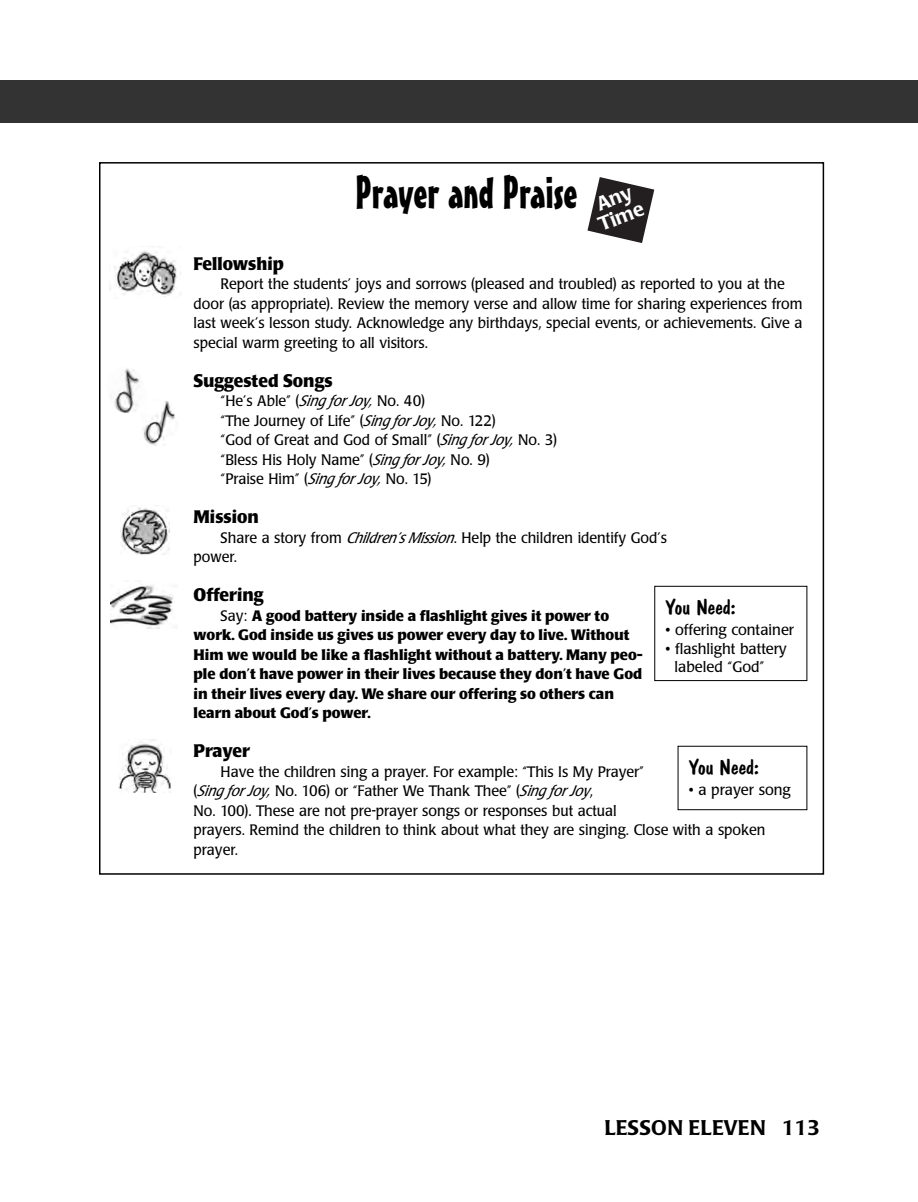
<style>
.page{position:relative;width:918px;height:1202px;background:#fff}
.page>*{position:absolute;margin:0;border:0;box-sizing:border-box;transform-origin:0 0}
.t1{font:45px "Mister Earl BT";color:#000}
.t2{font:21px "Dom Casual D";color:#000;scale:1.05 1}
.t3{font:500 21px "Poppl Laudatio";color:#000}
.t4{font:500 19.5px/19.5px "Poppl Laudatio";color:#fff}
.t5{font:700 18px "Poppl Laudatio";color:#000;scale:.95 1}
.t6{font:15px/19.5px "Poppl Laudatio";color:#000;scale:.95 1}
.t7{font:700 15px/19.5px "Poppl Laudatio";color:#000}
.t8{font:15px/18.3px "Poppl Laudatio";color:#000}
.s1{font-style:italic}
.s2{font-weight:400}
</style>
<div class="page">
<div style="left:0;top:80px;width:27px;height:43px;background:#333"></div>
<img style="left:114px;top:250px;width:63px;height:47px">
<img style="left:111px;top:368px;width:29px;height:45px">
<img style="left:120px;top:507px;width:49px;height:47px">
<img style="left:110px;top:584px;width:63px;height:44px">
<img style="left:118px;top:739px;width:53px;height:54px">
<img style="left:141px;top:399px;width:37px;height:47px;border-radius:19px">
<div style="left:27px;top:80px;width:891px;height:43px;background:#333"></div>
<svg style="left:587px;top:177px;width:67px;height:66px"></svg>
<div style="left:678px;top:746px;width:129px;height:64px;border:1px solid #000"></div>
<div style="left:654px;top:586px;width:153px;height:95px;border:1px solid #000"></div>
<h1 class="t1" style="left:356px;top:176px;width:224px">Prayer and Praise</h1>
<h3 class="t4" style="left:589px;top:199px;width:49px;rotate:-21deg">Any<br>Time</h3>
<p class="t5" style="left:194px;top:256px;width:96px">Fellowship</p>
<p class="t6" style="left:194px;top:276px;width:642px;text-indent:27px">Report the students’ joys and sorrows (pleased and troubled) as reported to you at the door (as appropriate). Review the memory verse and allow time for sharing experiences from last week’s lesson study. Acknowledge any birthdays, special events, or achievements. Give a special warm greeting to all visitors.</p>
<p class="t5" style="left:194px;top:373px;width:148px">Suggested Songs</p>
<p class="t6" style="left:221px;top:393px;width:356px">“He’s Able” (<span class="s1">Sing for Joy,</span> No. 40)<br>“The Journey of Life” (<span class="s1">Sing for Joy,</span> No. 122)<br>“God of Great and God of Small” (<span class="s1">Sing for Joy,</span> No. 3) “Bless His Holy Name” (<span class="s1">Sing for Joy,</span> No. 9)<br>“Praise Him” (<span class="s1">Sing for Joy,</span> No. 15)</p>
<p class="t5" style="left:194px;top:510px;width:70px">Mission</p>
<p class="t6" style="left:194px;top:529px;width:500px;text-indent:27px">Share a story from <span class="s1">Children’sMission</span>. Help the children identify God’s power.</p>
<p class="t5" style="left:194px;top:588px;width:75px">Offering</p>
<p class="t7" style="left:194px;top:607px;width:451px;text-indent:27px"><span class="s2">Say:</span> A good battery inside a flashlight gives it power to work. God inside us gives us power every day to live. Without Him we would be like a flashlight without a battery. Many peo&shy;ple don’t have power in their lives because they don’t have God in their lives every day. We share our offering so others can learn about God’s power.</p>
<p class="t5" style="left:194px;top:744px;width:61px">Prayer</p>
<p class="t6" style="left:194px;top:763px;width:604px;text-indent:27px">Have the children sing a prayer. For example: “This Is My Prayer”<br>(<span class="s1">Sing for Joy,</span> No. 106) or “Father We Thank Thee” (<span class="s1">Sing for Joy</span>,<br>No. 100). These are not pre-prayer songs or responses but actual<br>prayers. Remind the children to think about what they are singing. Close with a spoken prayer.</p>
<h2 class="t2" style="left:666px;top:595px;width:68px">You Need:</h2>
<p class="t8" style="left:666px;top:622px;width:130px">• offering container</p>
<p class="t8" style="left:675px;top:641px;width:114px;text-indent:-9px">• flashlight battery labeled “God”</p>
<h2 class="t2" style="left:689px;top:755px;width:68px">You Need:</h2>
<p class="t8" style="left:689px;top:782px;width:103px">• a prayer song</p>
<h2 class="t3" style="left:604px;top:1119px;width:217px">LESSON ELEVEN 113</h2>
</div>
